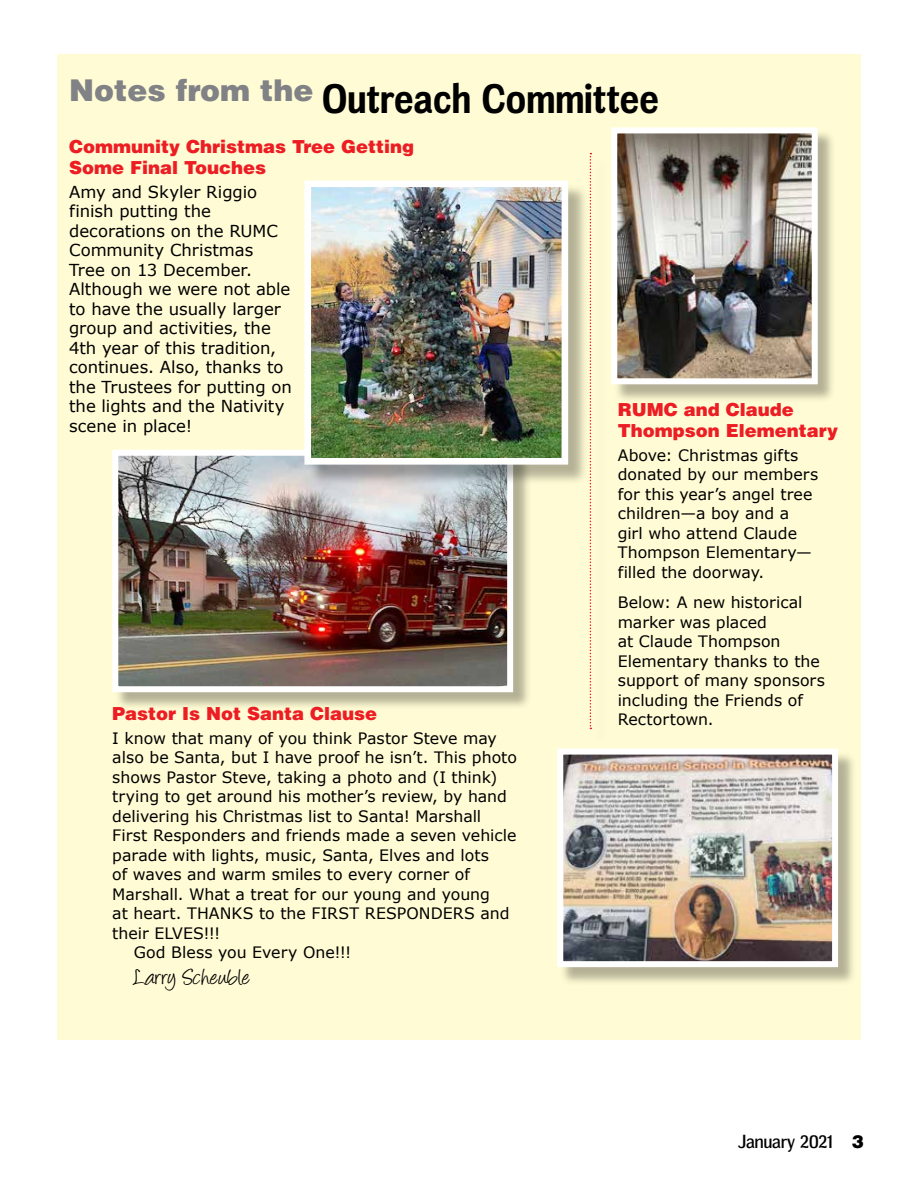
<style>
.page{position:relative;width:918px;height:1188px;background:#fff}
.page>*{position:absolute;margin:0;border:0;box-sizing:border-box;transform-origin:0 0}
.t1{font:700 39px "Meloche Rg";color:#000}
.t2{font:25.5px "Angelina";letter-spacing:.01em;color:#000}
.t3{font:900 18px/21px "Helvetica LT Std";color:#ed1d24}
.t4{font:18px "Meloche Rg";color:#000}
.t5{font:16.5px/19.5px "Verdana";color:#000}
.t6{font:15.75px/19.5px "Verdana";color:#000}
.s1{font-family:"Helvetica LT Std";font-weight:900}
</style>
<div class="page">
<div style="left:57px;top:54px;width:804px;height:986px;background:#fffcd5"></div>
<div style="left:115px;top:452px;width:417px;height:259px;background:#000;opacity:.3"></div>
<img style="left:119px;top:457px;width:387px;height:228px">
<div style="left:112px;top:450px;width:401px;height:242px;border:6px solid #fff"></div>
<div style="left:614px;top:130px;width:223px;height:273px;background:#000;opacity:.3"></div>
<img style="left:618px;top:134px;width:193px;height:243px">
<div style="left:611px;top:127px;width:207px;height:257px;border:6px solid #fff"></div>
<div style="left:560px;top:751px;width:297px;height:235px;background:#000;opacity:.3"></div>
<img style="left:564px;top:756px;width:267px;height:204px">
<div style="left:557px;top:749px;width:281px;height:218px;border:6px solid #fff"></div>
<div style="left:307px;top:183px;width:282px;height:302px;background:#000;opacity:.3"></div>
<img style="left:312px;top:189px;width:248px;height:268px">
<div style="left:304px;top:181px;width:264px;height:284px;border:7px solid #fff"></div>
<svg style="left:590px;top:153px;width:1px;height:576px"></svg>
<h1 class="t1" style="left:69px;top:75px;width:591px"><sup>Notes</sup> <sup>from</sup> <sup>the</sup> Outreach Committee</h1>
<p class="t3" style="left:69px;top:135px;width:346px">Community Christmas Tree Getting<br>Some Final Touches</p>
<p class="t5" style="left:69px;top:182px;width:224px">Amy and Skyler Riggio finish putting the decorations on the RUMC<br>Community Christmas<br>Tree on 13 December.<br>Although we were not able to have the usually larger group and activities, the<br>4th year of this tradition, continues. Also, thanks to the Trustees for putting on the lights and the Nativity scene in place!</p>
<p class="t3" style="left:618px;top:399px;width:222px">RUMC and Claude<br>Thompson Elementary</p>
<p class="t6" style="left:618px;top:446px;width:202px">Above: Christmas gifts donated by our members for this year’s angel tree children—a boy and a girl who attend Claude<br>Thompson Elementary— filled the doorway.</p>
<p class="t6" style="left:618px;top:593px;width:209px">Below: A new historical marker was placed<br>at Claude Thompson<br>Elementary thanks to the support of many sponsors including the Friends of</p>
<p class="t3" style="left:112px;top:703px;width:266px">Pastor Is Not Santa Clause</p>
<p class="t6" style="left:618px;top:710px;width:97px">Rectortown.</p>
<p class="t6" style="left:112px;top:729px;width:386px">I know that many of you think Pastor Steve may</p>
<p class="t6" style="left:112px;top:748px;width:406px">also be Santa, but I have proof he isn’t. This photo</p>
<p class="t6" style="left:112px;top:768px;width:387px">shows Pastor Steve, taking a photo and (I think)</p>
<p class="t6" style="left:112px;top:787px;width:396px">trying to get around his mother’s review, by hand</p>
<p class="t6" style="left:112px;top:807px;width:370px">delivering his Christmas list to Santa! Marshall</p>
<p class="t6" style="left:112px;top:826px;width:406px">First Responders and friends made a seven vehicle</p>
<p class="t6" style="left:112px;top:846px;width:378px">parade with lights, music, Santa, Elves and lots</p>
<p class="t6" style="left:112px;top:865px;width:359px">of waves and warm smiles to every corner of</p>
<p class="t6" style="left:112px;top:885px;width:379px">Marshall. What a treat for our young and young</p>
<p class="t6" style="left:112px;top:904px;width:399px">at heart. THANKS to the FIRST RESPONDERS and</p>
<p class="t6" style="left:112px;top:924px;width:110px">their ELVES!!!</p>
<p class="t6" style="left:134px;top:943px;width:219px">God Bless you Every One!!!</p>
<h2 class="t2" style="left:134px;top:967px;width:118px">Larry Scheuble</h2>
<p class="t4" style="left:738px;top:1131px;width:127px">January 2021 <span class="s1">3</span></p>
</div>
